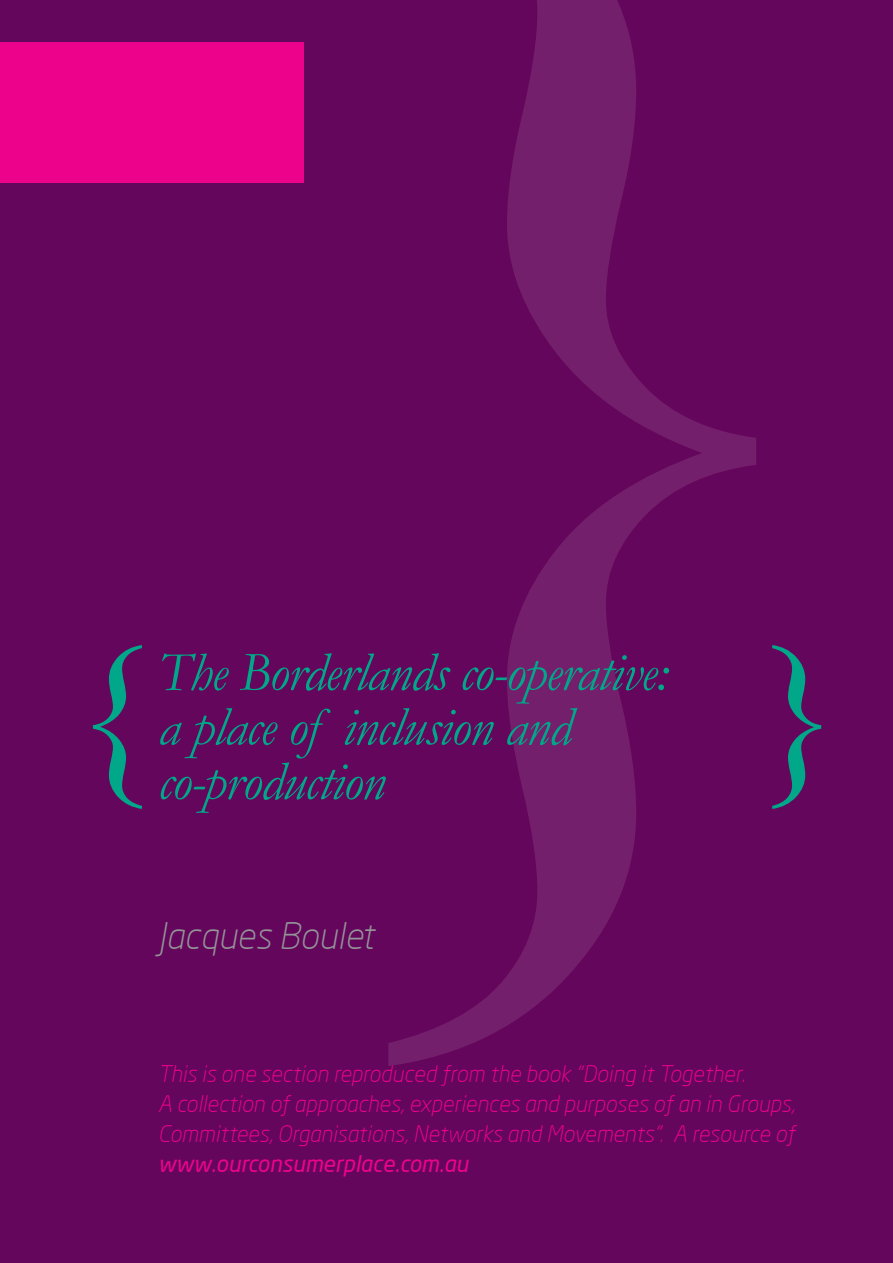
<style>
.page{position:relative;width:893px;height:1263px;background:#64065c}
.page>*{position:absolute;margin:0;border:0;box-sizing:border-box;transform-origin:0 0}
.t1{font:italic 1350px "Garamond";color:#741f6c}
.t2{font:italic 180px "Garamond";color:#00a788}
.t3{font:italic 55.5px/54.6px "Garamond";letter-spacing:-.02em;color:#00a788}
.t4{font:italic 300 36px "Neo Sans Cyr";color:#939597}
._1_BODY_COPY{font:italic 300 22.5px/30px "Neo Sans Pro";color:#ed028c}
.s1{font-weight:400}
</style>
<div class="page">
<div style="left:0;top:43px;width:303px;height:140px;background:#ed028c"></div>
<p class="t1" style="left:208px;top:-458px;width:648px">}</p>
<p class="t2" style="left:68px;top:606px;width:88px">{</p>
<p class="t3" style="left:158px;top:644px;width:512px">The Borderlands co-operative: a place of inclusion and co-production</p>
<p class="t2" style="left:748px;top:606px;width:88px">}</p>
<p class="t4" style="left:158px;top:915px;width:218px">Jacques Boulet</p>
<p class="_1_BODY_COPY" style="left:158px;top:1058px;width:638px">This is one section reproduced from the book “Doing it Together.<br>A collection of approaches, experiences and purposes of an in Groups, Committees, Organisations, Networks and Movements”. A resource of <span class="s1">www.ourconsumerplace.com.au</span></p>
</div>
